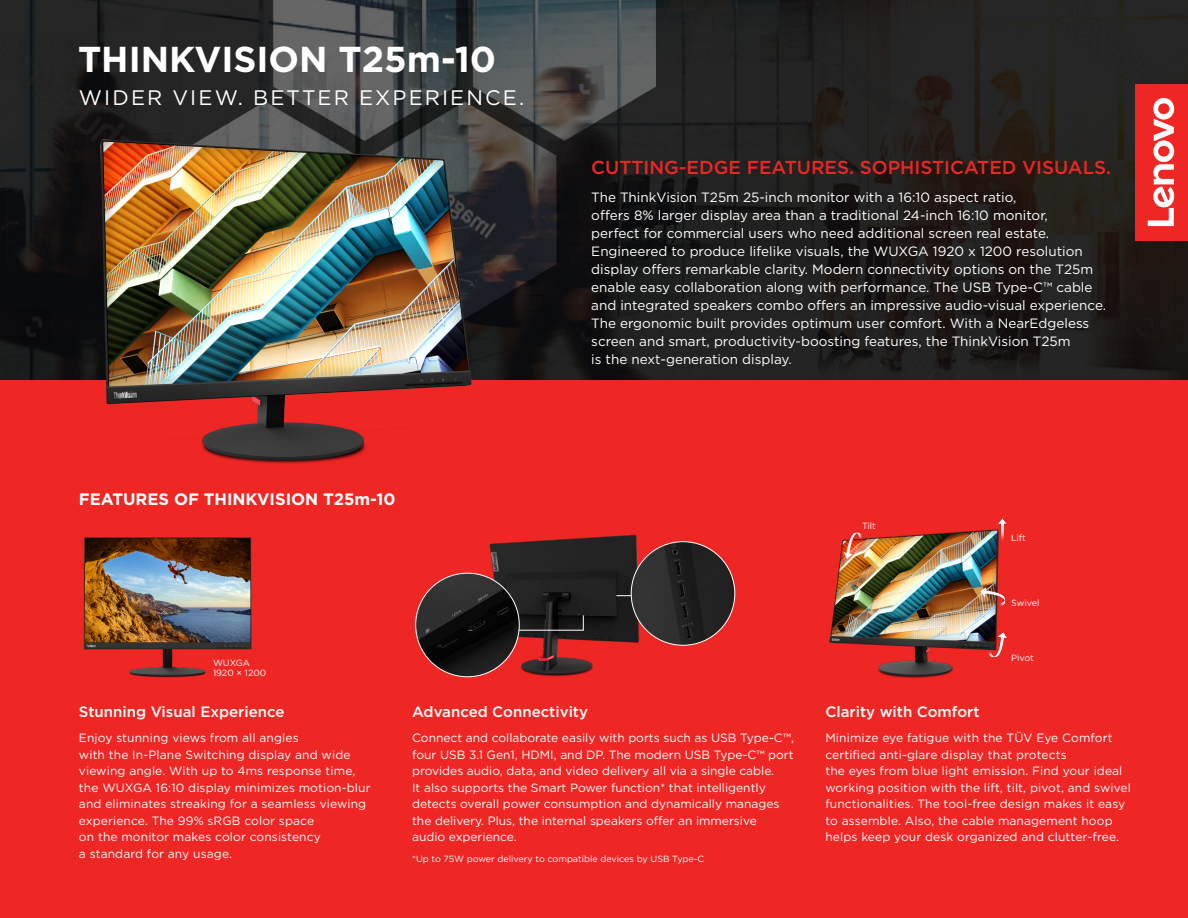
<style>
.page{position:relative;width:1188px;height:918px;background:#fff}
.page>*{position:absolute;margin:0;border:0;box-sizing:border-box;transform-origin:0 0}
.t1{font:700 36px "Gotham";color:#fff}
.t2{font:21px "Gotham";letter-spacing:.1em;color:#fff}
.t3{font:500 18.75px "Gotham";color:#ee2624}
.t4{font:700 16.5px "Gotham";color:#fff}
.t5{font:500 15px "Gotham";color:#fff}
.t6{font:13.5px/18px "Gotham";color:#fff}
.t7{font:12px/16.5px "Gotham";letter-spacing:.01em;color:#fff}
.t8{font:9px/10.5px "Gotham";color:#fff}
</style>
<div class="page">
<img style="left:0;top:0;width:1188px;height:380px">
<div style="left:0;top:380px;width:1188px;height:538px;background:#ee2624"></div>
<div style="left:1136px;top:84px;width:52px;height:157px;background:#ee2624"></div>
<svg style="left:1148px;top:98px;width:26px;height:128px"></svg>
<img style="left:87px;top:138px;width:397px;height:326px">
<img style="left:83px;top:537px;width:169px;height:141px">
<img style="left:486px;top:534px;width:156px;height:143px">
<img style="left:416px;top:573px;width:103px;height:104px;border-radius:52px">
<svg style="left:519px;top:615px;width:65px;height:16px"></svg>
<hr style="left:616px;top:595px;width:32px;height:1px;background:#fff">
<img style="left:829px;top:518px;width:178px;height:160px">
<img style="left:631px;top:542px;width:104px;height:103px;border-radius:52px">
<p class="t1" style="left:78px;top:36px;width:420px">THINKVISION T25m-10</p>
<p class="t2" style="left:79px;top:84px;width:447px">WIDER VIEW. BETTER EXPERIENCE.</p>
<p class="t4" style="left:79px;top:488px;width:318px">FEATURES OF THINKVISION T25m-10</p>
<p class="t8" style="left:213px;top:657px;width:55px">WUXGA<br>1920 × 1200</p>
<p class="t3" style="left:591px;top:155px;width:522px">CUTTING-EDGE FEATURES. SOPHISTICATED VISUALS.</p>
<p class="t6" style="left:591px;top:188px;width:516px">The ThinkVision T25m 25-inch monitor with a 16:10 aspect ratio,<br>offers 8% larger display area than a traditional 24-inch 16:10 monitor,<br>perfect for commercial users who need additional screen real estate.<br>Engineered to produce lifelike visuals, the WUXGA 1920 x 1200 resolution display offers remarkable clarity. Modern connectivity options on the T25m enable easy collaboration along with performance. The USB Type-C™ cable and integrated speakers combo offers an impressive audio-visual experience.<br>The ergonomic built provides optimum user comfort. With a NearEdgeless screen and smart, productivity-boosting features, the ThinkVision T25m<br>is the next-generation display.</p>
<p class="t8" style="left:862px;top:521px;width:15px">Tilt</p>
<p class="t8" style="left:1011px;top:533px;width:16px">Lift</p>
<p class="t8" style="left:1011px;top:597px;width:30px">Swivel</p>
<p class="t8" style="left:1011px;top:653px;width:24px">Pivot</p>
<p class="t5" style="left:79px;top:702px;width:207px">Stunning Visual Experience</p>
<p class="t5" style="left:412px;top:702px;width:177px">Advanced Connectivity</p>
<p class="t7" style="left:79px;top:729px;width:293px">Enjoy stunning views from all angles<br>with the In-Plane Switching display and wide viewing angle. With up to 4ms response time, the WUXGA 16:10 display minimizes motion-blur and eliminates streaking for a seamless viewing experience. The 99% sRGB color space<br>on the monitor makes color consistency<br>a standard for any usage.</p>
<p class="t7" style="left:412px;top:729px;width:383px">Connect and collaborate easily with ports such as USB Type-C™, four USB 3.1 Gen1, HDMI, and DP. The modern USB Type-C™ port provides audio, data, and video delivery all via a single cable.<br>It also supports the Smart Power function* that intelligently detects overall power consumption and dynamically manages the delivery. Plus, the internal speakers offer an immersive<br>audio experience.</p>
<p class="t8" style="left:412px;top:853px;width:294px">*Up to 75W power delivery to compatible devices by USB Type-C</p>
<p class="t5" style="left:825px;top:702px;width:156px">Clarity with Comfort</p>
<p class="t7" style="left:825px;top:729px;width:307px">Minimize eye fatigue with the TÜV Eye Comfort certified anti-glare display that protects<br>the eyes from blue light emission. Find your ideal working position with the lift, tilt, pivot, and swivel functionalities. The tool-free design makes it easy to assemble. Also, the cable management hoop helps keep your desk organized and clutter-free.</p>
</div>
